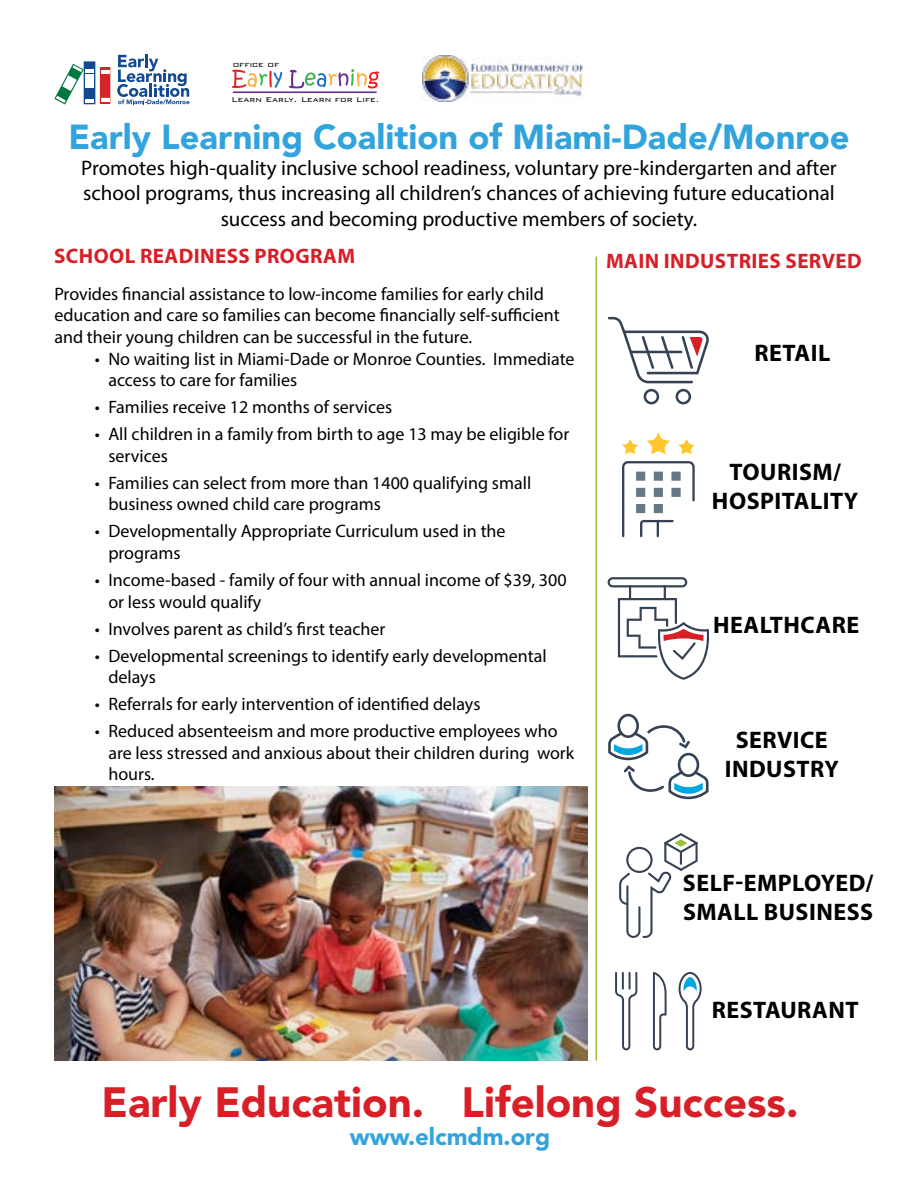
<style>
.page{position:relative;width:918px;height:1188px;background:#fff}
.page>*{position:absolute;margin:0;border:0;box-sizing:border-box;transform-origin:0 0}
.t1{font:900 42px "Avenir LT Std";color:#d81f27}
.t2{font:900 34.5px "Avenir LT Std";color:#31a4dd}
.t3{font:700 24px/28.8px "Myriad Pro";letter-spacing:.02em;color:#000;text-align:center}
.t4{font:900 24px "Avenir LT Std";color:#31a4dd}
.t5{font:21px/25.2px "Myriad Pro";color:#000;text-align:center}
.t6{font:700 21px "Myriad Pro";letter-spacing:.02em;color:#d81f27}
.t7{font:18px/21.6px "Myriad Pro";color:#000}
.t8{font:300 9.6px "Bank Gothic BT";color:#000}
</style>
<div class="page">
<svg style="left:117px;top:54px;width:73px;height:51px"></svg>
<svg style="left:54px;top:61px;width:56px;height:43px"></svg>
<svg style="left:232px;top:70px;width:50px;height:18px"></svg>
<svg style="left:289px;top:69px;width:90px;height:19px"></svg>
<hr style="left:233px;top:91px;width:144px;height:2px;background:#662d91">
<img style="left:423px;top:55px;width:160px;height:46px">
<svg style="left:644px;top:389px;width:15px;height:15px"></svg>
<svg style="left:676px;top:389px;width:15px;height:15px"></svg>
<svg style="left:608px;top:317px;width:101px;height:66px"></svg>
<svg style="left:622px;top:461px;width:73px;height:76px"></svg>
<div style="left:636px;top:472px;width:9px;height:9px;background:#627a88"></div>
<div style="left:654px;top:472px;width:9px;height:9px;background:#627a88"></div>
<div style="left:671px;top:472px;width:10px;height:9px;background:#627a88"></div>
<div style="left:636px;top:488px;width:9px;height:9px;background:#627a88"></div>
<div style="left:654px;top:488px;width:9px;height:9px;background:#627a88"></div>
<div style="left:671px;top:488px;width:10px;height:9px;background:#627a88"></div>
<div style="left:636px;top:504px;width:9px;height:9px;background:#627a88"></div>
<div style="left:654px;top:504px;width:9px;height:9px;background:#627a88"></div>
<svg style="left:647px;top:432px;width:23px;height:22px"></svg>
<svg style="left:678px;top:439px;width:17px;height:15px"></svg>
<svg style="left:622px;top:439px;width:16px;height:15px"></svg>
<svg style="left:615px;top:972px;width:22px;height:78px"></svg>
<svg style="left:653px;top:972px;width:14px;height:78px"></svg>
<svg style="left:679px;top:972px;width:23px;height:78px"></svg>
<svg style="left:608px;top:714px;width:101px;height:85px"></svg>
<svg style="left:619px;top:833px;width:79px;height:105px"></svg>
<svg style="left:608px;top:577px;width:101px;height:103px"></svg>
<hr style="left:596px;top:256px;width:1px;height:805px;background:#96c13d">
<img style="left:54px;top:787px;width:534px;height:274px">
<p class="t8" style="left:233px;top:60px;width:48px">office of</p>
<p class="t8" style="left:232px;top:94px;width:149px">Learn Early. Learn for Life.</p>
<h2 class="t2" style="left:69px;top:116px;width:783px">Early Learning Coalition of Miami-Dade/Monroe</h2>
<p class="t5" style="left:81px;top:155px;width:757px">Promotes high-quality inclusive school readiness, voluntary pre-kindergarten and after school programs, thus increasing all children’s chances of achieving future educational success and becoming productive members of society.</p>
<p class="t6" style="left:54px;top:242px;width:303px">SCHOOL READINESS PROGRAM</p>
<p class="t7" style="left:54px;top:283px;width:507px">Provides financial assistance to low-income families for early child education and care so families can become financially self-sufficient and their young children can be successful in the future.</p>
<p class="t7" style="left:108px;top:347px;width:468px;text-indent:-14px">• No waiting list in Miami-Dade or Monroe Counties. Immediate access to care for families</p>
<p class="t7" style="left:95px;top:396px;width:299px">• Families receive 12 months of services</p>
<p class="t7" style="left:108px;top:423px;width:462px;text-indent:-14px">• All children in a family from birth to age 13 may be eligible for services</p>
<p class="t7" style="left:108px;top:472px;width:424px;text-indent:-14px">• Families can select from more than 1400 qualifying small business owned child care programs</p>
<p class="t7" style="left:108px;top:520px;width:399px;text-indent:-14px">• Developmentally Appropriate Curriculum used in the programs</p>
<p class="t7" style="left:108px;top:569px;width:460px;text-indent:-14px">• Income-based - family of four with annual income of $39, 300 or less would qualify</p>
<p class="t7" style="left:95px;top:617px;width:292px">• Involves parent as child’s first teacher</p>
<p class="t7" style="left:108px;top:644px;width:440px;text-indent:-14px">• Developmental screenings to identify early developmental delays</p>
<p class="t7" style="left:95px;top:693px;width:387px">• Referrals for early intervention of identified delays</p>
<p class="t7" style="left:108px;top:720px;width:468px;text-indent:-14px">• Reduced absenteeism and more productive employees who are less stressed and anxious about their children during work hours.</p>
<p class="t6" style="left:606px;top:247px;width:257px">MAIN INDUSTRIES SERVED</p>
<h3 class="t3" style="left:754px;top:338px;width:77px">RETAIL</h3>
<h3 class="t3" style="left:712px;top:457px;width:148px">TOURISM/<br>HOSPITALITY</h3>
<h3 class="t3" style="left:713px;top:610px;width:148px">HEALTHCARE</h3>
<h3 class="t3" style="left:725px;top:725px;width:116px">SERVICE<br>INDUSTRY</h3>
<h3 class="t3" style="left:683px;top:868px;width:192px;text-align:left">SELF-EMPLOYED/<br>SMALL BUSINESS</h3>
<h3 class="t3" style="left:712px;top:995px;width:148px">RESTAURANT</h3>
<h1 class="t1" style="left:102px;top:1077px;width:698px">Early Education. Lifelong Success.</h1>
<h3 class="t4" style="left:350px;top:1122px;width:202px">www.elcmdm.org</h3>
</div>
